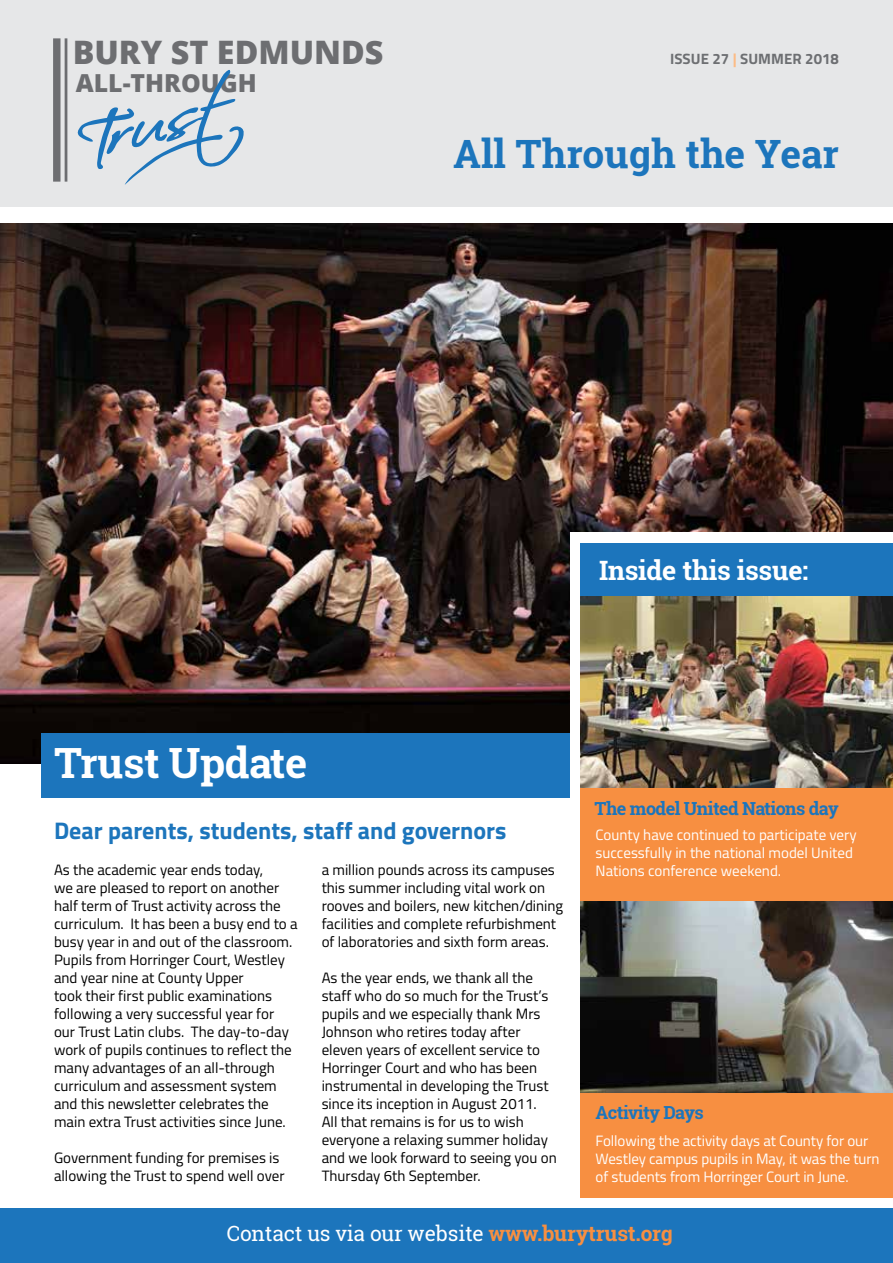
<style>
.page{position:relative;width:893px;height:1263px;background:#fff}
.page>*{position:absolute;margin:0;border:0;box-sizing:border-box;transform-origin:0 0}
.t1{font:700 41.7px "Roboto Slab";letter-spacing:-.01em;color:#fff}
.t2{font:700 39px "Roboto Slab";color:#1c75bc}
.t3{font:800 32.4px "Open Sans";color:#6d6e71}
.t4{font:700 26.7px "Roboto Slab";letter-spacing:-.01em;color:#fff}
.t5{font:800 24.75px "Open Sans";color:#6d6e71}
.t6{font:700 24px "Titillium";color:#1c75bc}
.t7{font:21px "Roboto Slab";letter-spacing:-.01em;color:#fff}
.t8{font:700 18px "Roboto Slab";letter-spacing:-.03em;color:#1c75bc}
.t9{font:15px/18px "Titillium";color:#000}
.t10{font:15px/18px "Titillium";letter-spacing:-.005em;color:#fff}
.t11{font:700 15px "Titillium";letter-spacing:.005em;color:#6d6f72}
.s1{color:#fcbc86}
.s2{font-weight:700;color:#f78f41}
</style>
<div class="page">
<img style="left:0;top:223px;width:893px;height:541px">
<div style="left:41px;top:733px;width:546px;height:64px;background:#1c75bc"></div>
<div style="left:570px;top:532px;width:323px;height:279px;background:#fff"></div>
<div style="left:0;top:0;width:893px;height:206px;background:#e6e7e8"></div>
<div style="left:580px;top:562px;width:313px;height:636px;background:#f78f41"></div>
<hr style="left:65px;top:38px;width:2px;height:144px;background:#6d6e71">
<div style="left:53px;top:38px;width:7px;height:144px;background:#6d6e71"></div>
<svg style="left:77px;top:70px;width:167px;height:115px"></svg>
<div style="left:0;top:1209px;width:893px;height:54px;background:#1c75bc"></div>
<img style="left:580px;top:901px;width:313px;height:192px">
<div style="left:580px;top:543px;width:313px;height:54px;background:#1c75bc"></div>
<img style="left:580px;top:596px;width:313px;height:192px">
<h3 class="t3" style="left:73px;top:27px;width:312px">BURY ST EDMUNDS</h3>
<h3 class="t5" style="left:76px;top:64px;width:183px">ALL-THROUGH</h3>
<p class="t11" style="left:670px;top:47px;width:170px">ISSUE 27 <span class="s1">|</span> SUMMER 2018</p>
<h2 class="t2" style="left:453px;top:127px;width:387px">All Through the Year</h2>
<h1 class="t1" style="left:54px;top:734px;width:255px">Trust Update</h1>
<h3 class="t4" style="left:599px;top:551px;width:211px">Inside this issue:</h3>
<p class="t8" style="left:595px;top:796px;width:246px">The model United Nations day</p>
<h3 class="t6" style="left:54px;top:812px;width:454px">Dear parents, students, staff and governors</h3>
<p class="t9" style="left:54px;top:860px;width:245px">As the academic year ends today,<br>we are pleased to report on another half term of Trust activity across the curriculum. It has been a busy end to a busy year in and out of the classroom.<br>Pupils from Horringer Court, Westley and year nine at County Upper<br>took their first public examinations following a very successful year for our Trust Latin clubs. The day-to-day work of pupils continues to reflect the many advantages of an all-through curriculum and assessment system and this newsletter celebrates the main extra Trust activities since June.</p>
<p class="t9" style="left:54px;top:1148px;width:232px">Government funding for premises is allowing the Trust to spend well over</p>
<p class="t9" style="left:322px;top:860px;width:243px">a million pounds across its campuses this summer including vital work on rooves and boilers, new kitchen/dining facilities and complete refurbishment of laboratories and sixth form areas.</p>
<p class="t9" style="left:322px;top:968px;width:237px">As the year ends, we thank all the staff who do so much for the Trust’s pupils and we especially thank Mrs Johnson who retires today after eleven years of excellent service to Horringer Court and who has been instrumental in developing the Trust since its inception in August 2011.<br>All that remains is for us to wish everyone a relaxing summer holiday and we look forward to seeing you on Thursday 6th September.</p>
<p class="t10" style="left:596px;top:825px;width:263px">County have continued to participate very successfully in the national model United<br>Nations conference weekend.</p>
<p class="t8" style="left:595px;top:1100px;width:110px">Activity Days</p>
<p class="t10" style="left:595px;top:1131px;width:286px">Following the activity days at County for our<br>Westley campus pupils in May, it was the turn of students from Horringer Court in June.</p>
<h3 class="t7" style="left:227px;top:1219px;width:447px">Contact us via our website <span class="s2">www.burytrust.org</span></h3>
</div>
